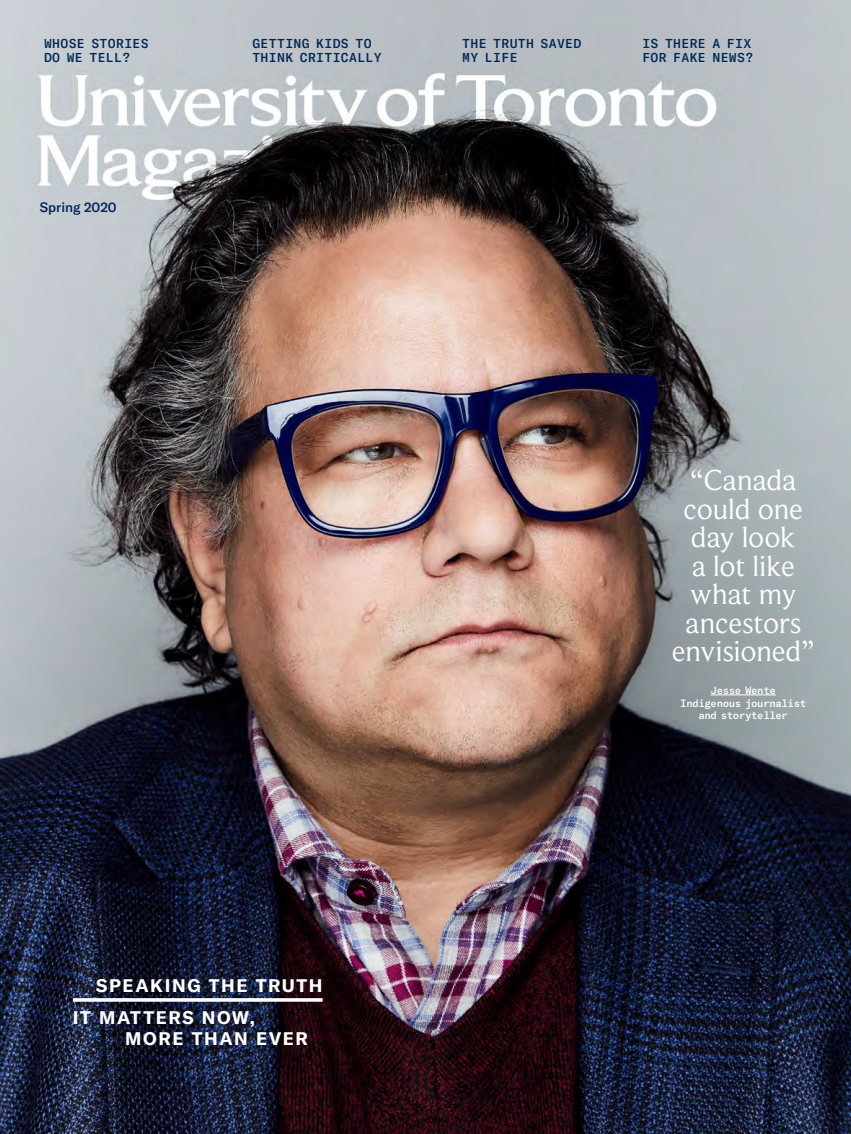
<style>
.page{position:relative;width:851px;height:1134px;background:#fff}
.page>*{position:absolute;margin:0;border:0;box-sizing:border-box;transform-origin:0 0}
.t1{font:30px/28.5px "Beaufort Pro";color:#fff;text-align:center}
.t2{font:700 18px/21px "GT America";letter-spacing:.09em;color:#fff}
.t3{font:500 13.5px "GT America";color:#002655}
.t4{font:500 12.75px/14.2px "GT America Mono";letter-spacing:.025em;color:#002655}
.t5{font:500 10.5px/12.8px "GT America Mono";letter-spacing:-.04em;color:#fff;text-align:center}
</style>
<div class="page">
<img style="left:0;top:0;width:850px;height:1134px">
<hr style="left:710px;top:695px;width:65px;height:1px;background:#fff">
<svg style="left:73px;top:998px;width:249px;height:4px"></svg>
<p class="t4" style="left:44px;top:36px;width:106px">WHOSE STORIES<br>DO WE TELL?</p>
<p class="t4" style="left:462px;top:36px;width:121px">THE TRUTH SAVED<br>MY LIFE</p>
<p class="t4" style="left:252px;top:36px;width:131px">GETTING KIDS TO<br>THINK CRITICALLY</p>
<p class="t3" style="left:40px;top:199px;width:78px">Spring 2020</p>
<p class="t4" style="left:642px;top:36px;width:112px">IS THERE A FIX<br>FOR FAKE NEWS?</p>
<h1 class="t1" style="left:671px;top:466px;width:144px">“Canada could one day look<br>a lot like what my ancestors envisioned”</h1>
<p class="t5" style="left:680px;top:684px;width:127px">Jesse Wente<br>Indigenous journalist and storyteller</p>
<h2 class="t2" style="left:96px;top:975px;width:228px">SPEAKING THE TRUTH</h2>
<h2 class="t2" style="left:125px;top:1007px;width:184px;text-indent:-52px">IT MATTERS NOW,<br>MORE THAN EVER</h2>
</div>
